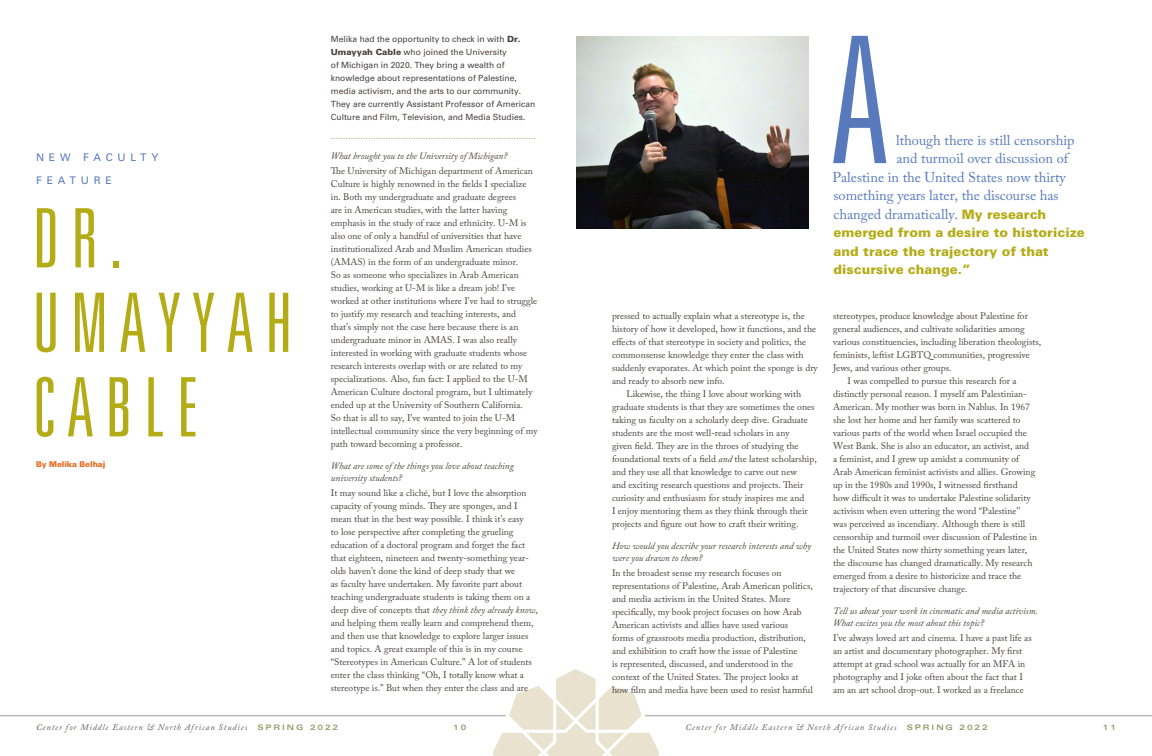
<style>
.page{position:relative;width:1152px;height:756px;background:#fff}
.page>*{position:absolute;margin:0;border:0;box-sizing:border-box;transform-origin:0 0}
.CALL-OUT_Caslon{font:300 ultra-condensed 176.3px "Univers LT Std";color:#587abc}
.Heading_49__230{font:300 ultra-condensed 82px "Univers LT Std";letter-spacing:.14em;color:#b3ac17}
.CALL-OUT_Caslon-2{font:14.2px "Adobe Caslon Pro";color:#587abc}
.CALL-OUT_Caslon-3{font:900 13px/18.5px "Univers LT Std";color:#b3ac17}
.HEADING_75_Univers{font:10.5px "Univers LT Std";letter-spacing:.46em;color:#587abc}
.Body_Text{font:9.5px/13px "Adobe Caslon Pro";color:#4a423f}
.Body_Text_w_Indent{font:9.5px/13px "Adobe Caslon Pro";color:#4a423f}
.Body_Text_Italic{font:italic 9.5px/12px "Adobe Caslon Pro";color:#4a423f}
.t1{font:italic 8.6px "Adobe Caslon Pro";letter-spacing:.105em;color:#655b52}
.Univers_Intro_Paragr{font:8.5px/13px "Univers LT Std";color:#4a423f}
.Byline{font:900 8px "Univers LT Std";letter-spacing:-.01em;color:#ea6a20}
.t2{font:700 expanded 7.6px "Univers LT Std";color:#9b9a6d}
.s1{font-weight:900}
.s2{font-style:italic}
.s3{font-family:"Univers LT Std";font-weight:900;font-size:13px;color:#b3ac17}
.s4{font-family:"Univers LT Std";font-weight:700;font-style:normal;font-stretch:expanded;font-size:7.6px;color:#9b9a6d}
</style>
<div class="page">
<hr style="left:0;top:716px;width:1152px;height:1px;background:#989c97">
<svg style="left:487px;top:669px;width:178px;height:87px"></svg>
<img style="left:576px;top:36px;width:233px;height:192px">
<svg style="left:331px;top:138px;width:205px;height:1px"></svg>
<p class="HEADING_75_Univers" style="left:36px;top:151px;width:124px">NEW FACULTY</p>
<p class="HEADING_75_Univers" style="left:36px;top:174px;width:78px">FEATURE</p>
<p class="Heading_49__230" style="left:32px;top:196px;width:90px">DR.</p>
<p class="Heading_49__230" style="left:32px;top:280px;width:262px">UMAYYAH</p>
<p class="Heading_49__230" style="left:32px;top:365px;width:167px">CABLE</p>
<p class="Byline" style="left:36px;top:459px;width:71px">By Melika Belhaj</p>
<p class="Univers_Intro_Paragr" style="left:331px;top:33px;width:206px">Melika had the opportunity to check in with <span class="s1">Dr.<br>Umayyah Cable</span> who joined the University<br>of Michigan in 2020. They bring a wealth of knowledge about representations of Palestine, media activism, and the arts to our community.<br>They are currently Assistant Professor of American Culture and Film, Television, and Media Studies.</p>
<p class="Body_Text_Italic" style="left:331px;top:150px;width:178px">What brought you to the University of Michigan?</p>
<p class="Body_Text" style="left:331px;top:165px;width:208px">The University of Michigan department of American Culture is highly renowned in the fields I specialize in. Both my undergraduate and graduate degrees<br>are in American studies, with the latter having emphasis in the study of race and ethnicity. U-M is also one of only a handful of universities that have institutionalized Arab and Muslim American studies (AMAS) in the form of an undergraduate minor.<br>So as someone who specializes in Arab American studies, working at U-M is like a dream job! I’ve worked at other institutions where I’ve had to struggle to justify my research and teaching interests, and that’s simply not the case here because there is an undergraduate minor in AMAS. I was also really interested in working with graduate students whose research interests overlap with or are related to my specializations. Also, fun fact: I applied to the U-M American Culture doctoral program, but I ultimately ended up at the University of Southern California.<br>So that is all to say, I’ve wanted to join the U-M intellectual community since the very beginning of my path toward becoming a professor.</p>
<p class="Body_Text_Italic" style="left:331px;top:460px;width:185px">What are some of the things you love about teaching university students?</p>
<p class="Body_Text" style="left:331px;top:486px;width:209px">It may sound like a cliché, but I love the absorption capacity of young minds. They are sponges, and I mean that in the best way possible. I think it’s easy<br>to lose perspective after completing the grueling education of a doctoral program and forget the fact that eighteen, nineteen and twenty-something year&shy;olds haven’t done the kind of deep study that we<br>as faculty have undertaken. My favorite part about teaching undergraduate students is taking them on a deep dive of concepts that <span class="s2">they think they already know</span>, and helping them really learn and comprehend them, and then use that knowledge to explore larger issues and topics. A great example of this is in my course “Stereotypes in American Culture.” A lot of students enter the class thinking “Oh, I totally know what a stereotype is.” But when they enter the class and are</p>
<p class="Body_Text" style="left:612px;top:310px;width:207px">pressed to actually explain what a stereotype is, the history of how it developed, how it functions, and the effects of that stereotype in society and politics, the commonsense knowledge they enter the class with suddenly evaporates. At which point the sponge is dry and ready to absorb new info.</p>
<p class="Body_Text_w_Indent" style="left:612px;top:388px;width:206px;text-indent:15px">Likewise, the thing I love about working with graduate students is that they are sometimes the ones taking us faculty on a scholarly deep dive. Graduate students are the most well-read scholars in any<br>given field. They are in the throes of studying the foundational texts of a field <span class="s2">and</span> the latest scholarship, and they use all that knowledge to carve out new<br>and exciting research questions and projects. Their curiosity and enthusiasm for study inspires me and<br>I enjoy mentoring them as they think through their projects and figure out how to craft their writing.</p>
<p class="Body_Text_Italic" style="left:612px;top:540px;width:201px">How would you describe your research interests and why were you drawn to them?</p>
<p class="Body_Text" style="left:612px;top:566px;width:202px">In the broadest sense my research focuses on representations of Palestine, Arab American politics, and media activism in the United States. More specifically, my book project focuses on how Arab American activists and allies have used various<br>forms of grassroots media production, distribution, and exhibition to craft how the issue of Palestine<br>is represented, discussed, and understood in the context of the United States. The project looks at how film and media have been used to resist harmful</p>
<p class="CALL-OUT_Caslon" style="left:830px;top:9px;width:60px">A</p>
<p class="CALL-OUT_Caslon-2" style="left:896px;top:131px;width:180px">lthough there is still censorship</p>
<p class="CALL-OUT_Caslon-2" style="left:896px;top:150px;width:173px">and turmoil over discussion of</p>
<p class="CALL-OUT_Caslon-2" style="left:833px;top:168px;width:235px">Palestine in the United States now thirty</p>
<p class="CALL-OUT_Caslon-2" style="left:834px;top:187px;width:227px">something years later, the discourse has</p>
<p class="CALL-OUT_Caslon-2" style="left:834px;top:205px;width:214px">changed dramatically. <span class="s3">My research</span></p>
<p class="CALL-OUT_Caslon-3" style="left:834px;top:223px;width:253px">emerged from a desire to historicize and trace the trajectory of that discursive change.”</p>
<p class="Body_Text" style="left:833px;top:310px;width:210px">stereotypes, produce knowledge about Palestine for general audiences, and cultivate solidarities among various constituencies, including liberation theologists, feminists, leftist LGBTQ communities, progressive Jews, and various other groups.</p>
<p class="Body_Text_w_Indent" style="left:833px;top:375px;width:206px;text-indent:15px">I was compelled to pursue this research for a distinctly personal reason. I myself am Palestinian-American. My mother was born in Nablus. In 1967 she lost her home and her family was scattered to various parts of the world when Israel occupied the West Bank. She is also an educator, an activist, and<br>a feminist, and I grew up amidst a community of Arab American feminist activists and allies. Growing up in the 1980s and 1990s, I witnessed firsthand<br>how difficult it was to undertake Palestine solidarity activism when even uttering the word “Palestine’’<br>was perceived as incendiary. Although there is still censorship and turmoil over discussion of Palestine in the United States now thirty something years later, the discourse has changed dramatically. My research emerged from a desire to historicize and trace the trajectory of that discursive change.</p>
<p class="Body_Text_Italic" style="left:833px;top:605px;width:206px">Tell us about your work in cinematic and media activism.<br>What excites you the most about this topic?</p>
<p class="Body_Text" style="left:833px;top:631px;width:200px">I’ve always loved art and cinema. I have a past life as an artist and documentary photographer. My first attempt at grad school was actually for an MFA in photography and I joke often about the fact that I am an art school drop-out. I worked as a freelance</p>
<p class="t1" style="left:36px;top:722px;width:304px">Center for Middle Eastern &amp; North African Studies <span class="s4">SPRING 2022</span></p>
<p class="t2" style="left:453px;top:723px;width:15px">1 0</p>
<p class="t1" style="left:685px;top:722px;width:304px">Center for Middle Eastern &amp; North African Studies <span class="s4">SPRING 2022</span></p>
<p class="t2" style="left:1103px;top:723px;width:15px">1 1</p>
</div>
